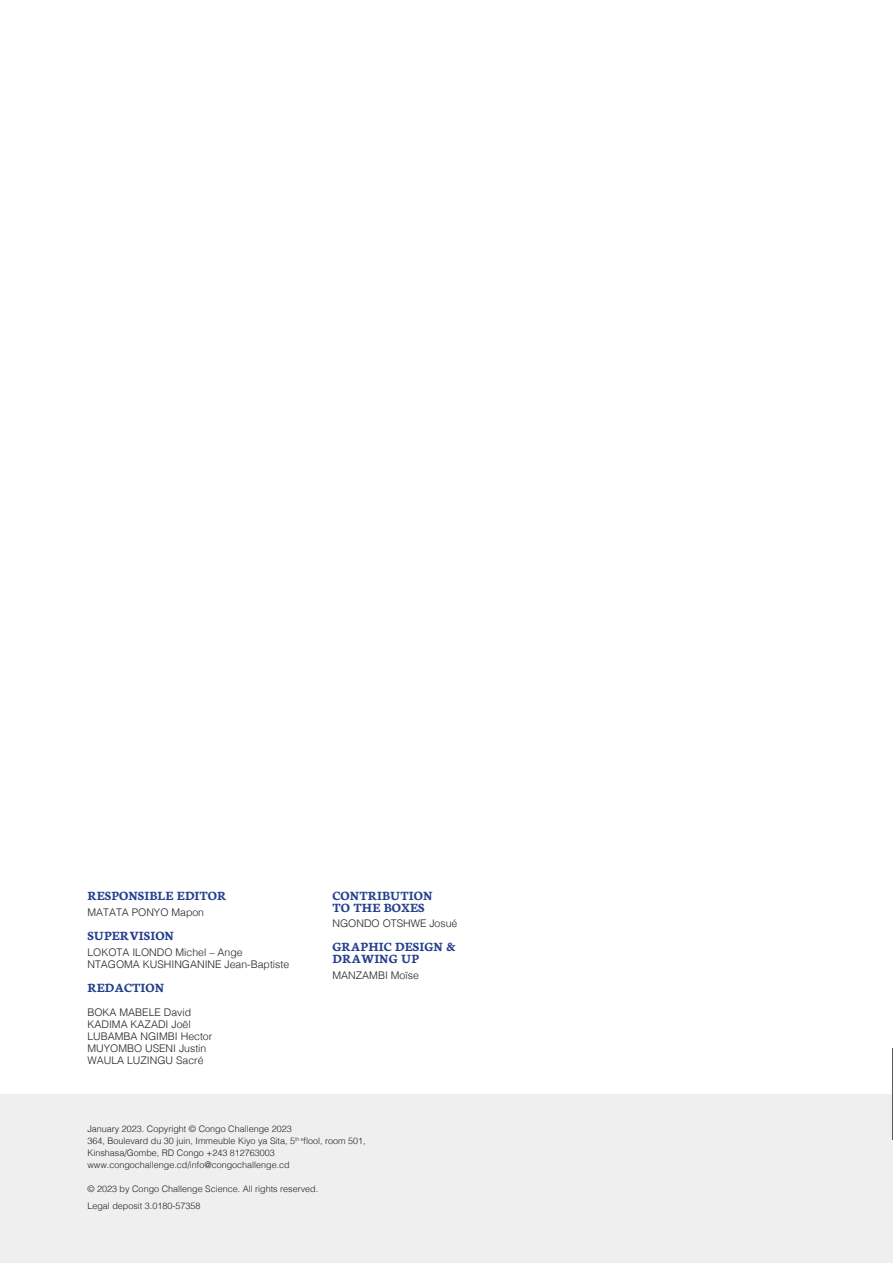
<style>
.page{position:relative;width:893px;height:1263px;background:#fff}
.page>*{position:absolute;margin:0;border:0;box-sizing:border-box;transform-origin:0 0}
.t1{font:700 13.5px "Neuton";color:#253f8e}
.t2{font:300 10.5px "Helvetica";color:#231f20}
.t3{font:300 9px "Helvetica";color:#231f20}
</style>
<div class="page">
<div style="left:0;top:1094px;width:893px;height:169px;background:#eee"></div>
<p class="t1" style="left:87px;top:888px;width:141px">RESPONSIBLE EDITOR</p>
<p class="t2" style="left:87px;top:903px;width:118px">MATATA PONYO Mapon</p>
<p class="t1" style="left:87px;top:928px;width:88px">SUPERVISION</p>
<p class="t2" style="left:87px;top:943px;width:157px">LOKOTA ILONDO Michel – Ange</p>
<p class="t2" style="left:87px;top:956px;width:203px">NTAGOMA KUSHINGANINE Jean-Baptiste</p>
<p class="t1" style="left:87px;top:981px;width:78px">REDACTION</p>
<p class="t2" style="left:87px;top:1004px;width:105px">BOKA MABELE David</p>
<p class="t2" style="left:87px;top:1016px;width:105px">KADIMA KAZADI Joël</p>
<p class="t2" style="left:87px;top:1028px;width:126px">LUBAMBA NGIMBI Hector</p>
<p class="t2" style="left:87px;top:1040px;width:121px">MUYOMBO USENI Justin</p>
<p class="t2" style="left:87px;top:1052px;width:118px">WAULA LUZINGU Sacré</p>
<p class="t1" style="left:333px;top:888px;width:102px">CONTRIBUTION</p>
<p class="t1" style="left:333px;top:900px;width:94px">TO THE BOXES</p>
<p class="t2" style="left:333px;top:914px;width:126px">NGONDO OTSHWE Josué</p>
<p class="t1" style="left:333px;top:939px;width:125px">GRAPHIC DESIGN &amp;</p>
<p class="t1" style="left:333px;top:951px;width:88px">DRAWING UP</p>
<p class="t2" style="left:333px;top:966px;width:88px">MANZAMBI Moïse</p>
<p class="t3" style="left:87px;top:1121px;width:206px">January 2023. Copyright © Congo Challenge 2023</p>
<p class="t3" style="left:87px;top:1133px;width:280px">364, Boulevard du 30 juin, Immeuble Kiyo ya Sita, 5<sup>th</sup> <sup>s</sup>flool, room 501,</p>
<p class="t3" style="left:87px;top:1145px;width:189px">Kinshasa/Gombe, RD Congo +243 812763003</p>
<p class="t3" style="left:87px;top:1157px;width:204px">www.congochallenge.cd/info@congochallenge.cd</p>
<p class="t3" style="left:87px;top:1181px;width:232px">© 2023 by Congo Challenge Science. All rights reserved.</p>
<p class="t3" style="left:87px;top:1198px;width:115px">Legal deposit 3.0180-57358</p>
</div>
